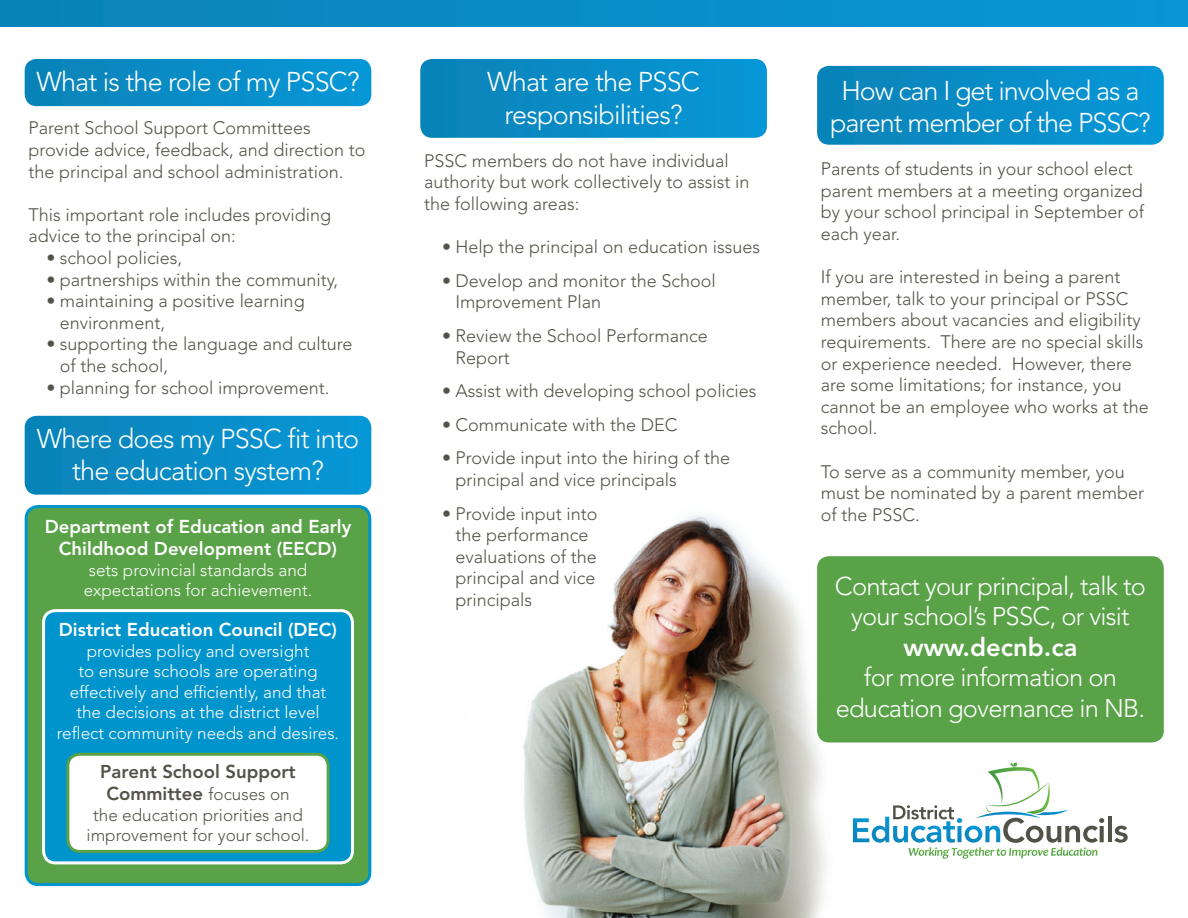
<style>
.page{position:relative;width:1188px;height:918px;background:#fff}
.page>*{position:absolute;margin:0;border:0;box-sizing:border-box;transform-origin:0 0}
.t1{font:300 27px/32.4px "Avenir LT Std";letter-spacing:-.03em;color:#fff;text-align:center}
.t2{font:300 25.5px/30.6px "Avenir LT Std";letter-spacing:-.03em;color:#fff;text-align:center}
.t3{font:800 25.5px "Avenir LT Std";color:#fff}
.t4{font:800 18.6px/22.2px "Avenir LT Std";color:#fff;text-align:center}
.t5{font:800 18.6px/22.2px "Avenir LT Std";color:#54534a;text-align:center}
.t6{font:300 18px/21.6px "Avenir LT Std";color:#54534a}
.t7{font:300 17.1px/20.5px "Avenir LT Std";color:#fff}
.t8{font:300 17.1px/20.5px "Avenir LT Std";color:#54534a;text-align:center}
.s1{font-weight:300;font-size:17.1px}
</style>
<div class="page">
<img style="left:523px;top:514px;width:340px;height:404px">
<svg style="left:817px;top:66px;width:347px;height:79px;background:#0a8dc7"></svg>
<div style="left:817px;top:556px;width:347px;height:186px;background:#59a247;border-radius:12px"></div>
<hr style="left:1108px;top:817px;width:4px;height:25px;background:#535249">
<svg style="left:1114px;top:826px;width:14px;height:17px"></svg>
<svg style="left:853px;top:763px;width:251px;height:96px"></svg>
<div style="left:0;top:0;width:1188px;height:27px;background:linear-gradient(to right,#0a83b8,#0796d6)"></div>
<svg style="left:25px;top:59px;width:346px;height:47px;background:#0a8dc7"></svg>
<svg style="left:25px;top:416px;width:346px;height:79px;background:#0a8dc7"></svg>
<div style="left:26px;top:507px;width:344px;height:378px;background:#59a247;border-radius:12px"></div>
<div style="left:25px;top:505px;width:346px;height:381px;border:3px solid #0094cd;border-radius:12px"></div>
<div style="left:44px;top:611px;width:308px;height:252px;background:#0094cd;border-radius:12px"></div>
<div style="left:42px;top:609px;width:312px;height:255px;border:3px solid #fff;border-radius:12px"></div>
<div style="left:68px;top:754px;width:260px;height:97px;background:#fff;border-radius:12px"></div>
<div style="left:66px;top:753px;width:264px;height:100px;border:3px solid #59a247;border-radius:12px"></div>
<svg style="left:420px;top:59px;width:347px;height:79px;background:#0a8dc7"></svg>
<p class="t1" style="left:36px;top:66px;width:325px">What is the role of my PSSC?</p>
<p class="t6" style="left:28px;top:118px;width:339px">Parent School Support Committees provide advice, feedback, and direction to the principal and school administration.</p>
<p class="t6" style="left:28px;top:204px;width:304px">This important role includes providing advice to the principal on:</p>
<p class="t6" style="left:46px;top:247px;width:137px">• school policies,</p>
<p class="t6" style="left:46px;top:269px;width:293px">• partnerships within the community,</p>
<p class="t6" style="left:60px;top:290px;width:246px;text-indent:-14px">• maintaining a positive learning environment,</p>
<p class="t6" style="left:60px;top:334px;width:294px;text-indent:-14px">• supporting the language and culture of the school,</p>
<p class="t6" style="left:46px;top:377px;width:284px">• planning for school improvement.</p>
<p class="t1" style="left:37px;top:422px;width:324px">Where does my PSSC fit into the education system?</p>
<p class="t4" style="left:45px;top:515px;width:308px">Department of Education and Early<br>Childhood Development (EECD)</p>
<p class="t7" style="left:84px;top:560px;width:230px">sets provincial standards and expectations for achievement.</p>
<p class="t4" style="left:59px;top:619px;width:280px">District Education Council (DEC)</p>
<p class="t7" style="left:57px;top:641px;width:284px;text-align:center">provides policy and oversight<br>to ensure schools are operating effectively and efficiently, and that the decisions at the district level reflect community needs and desires.</p>
<p class="t5" style="left:100px;top:760px;width:197px">Parent School Support<br>Committee <span class="s1">focuses on</span></p>
<p class="t8" style="left:87px;top:805px;width:224px">the education priorities and improvement for your school.</p>
<p class="t1" style="left:487px;top:66px;width:214px">What are the PSSC responsibilities?</p>
<p class="t6" style="left:424px;top:150px;width:327px">PSSC members do not have individual authority but work collectively to assist in the following areas:</p>
<p class="t6" style="left:442px;top:236px;width:320px">• Help the principal on education issues</p>
<p class="t6" style="left:456px;top:270px;width:262px;text-indent:-14px">• Develop and monitor the School<br>Improvement Plan</p>
<p class="t6" style="left:456px;top:325px;width:254px;text-indent:-14px">• Review the School Performance<br>Report</p>
<p class="t6" style="left:442px;top:380px;width:316px">• Assist with developing school policies</p>
<p class="t6" style="left:442px;top:414px;width:237px">• Communicate with the DEC</p>
<p class="t6" style="left:456px;top:448px;width:276px;text-indent:-14px">• Provide input into the hiring of the principal and vice principals</p>
<p class="t6" style="left:456px;top:503px;width:144px;text-indent:-14px">• Provide input into the performance evaluations of the principal and vice principals</p>
<p class="t1" style="left:830px;top:74px;width:322px">How can I get involved as a parent member of the PSSC?</p>
<p class="t6" style="left:821px;top:158px;width:325px">Parents of students in your school elect parent members at a meeting organized by your school principal in September of each year.</p>
<p class="t6" style="left:821px;top:266px;width:329px">If you are interested in being a parent member, talk to your principal or PSSC members about vacancies and eligibility requirements. There are no special skills or experience needed. However, there are some limitations; for instance, you cannot be an employee who works at the school.</p>
<p class="t6" style="left:821px;top:461px;width:325px">To serve as a community member, you must be nominated by a parent member of the PSSC.</p>
<p class="t2" style="left:835px;top:571px;width:313px">Contact your principal, talk to your school’s PSSC, or visit</p>
<p class="t3" style="left:904px;top:632px;width:175px">www.decnb.ca</p>
<p class="t2" style="left:836px;top:662px;width:311px">for more information on education governance in NB.</p>
</div>
